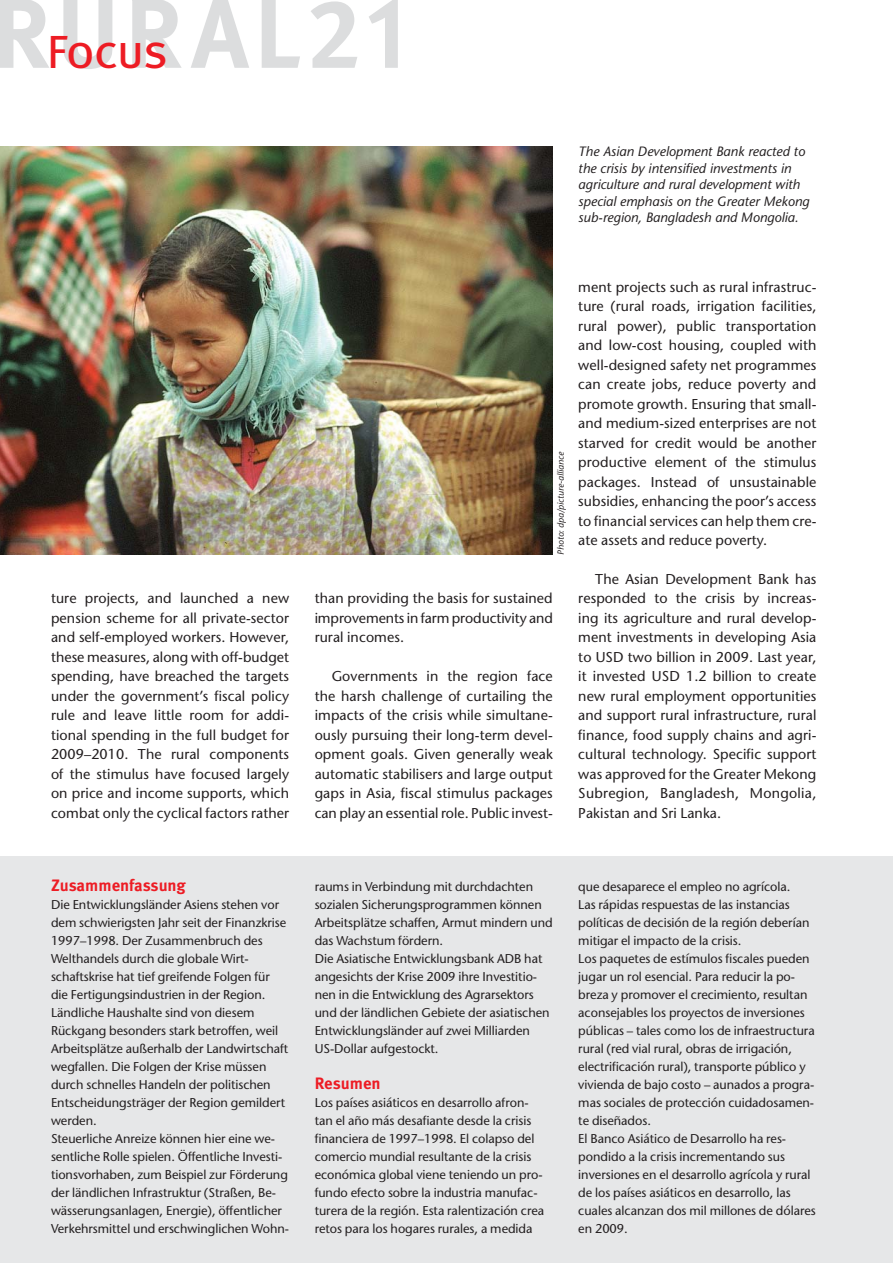
<style>
.page{position:relative;width:893px;height:1263px;background:#fff}
.page>*{position:absolute;margin:0;border:0;box-sizing:border-box;transform-origin:0 0}
.t1{font:46.5px "Meta Pro";letter-spacing:-.04em;color:#ed1c24}
.t2{font:700 16.5px "Meta Pro";letter-spacing:-.005em;color:#ed1c24}
.t3{font:15px "Stone Sans";color:#231f20}
.t4{font:14.25px/19.5px "Stone Sans";letter-spacing:.005em;color:#231f20;text-align:justify}
.t5{font:italic 13.5px/16.5px "Stone Sans";color:#231f20}
.t6{font:12.75px/18px "Stone Sans";letter-spacing:-.005em;color:#231f20}
.t7{font:italic 9px "Stone Sans";color:#231f20}
</style>
<div class="page">
<svg style="left:63px;top:0;width:49px;height:69px"></svg>
<svg style="left:191px;top:0;width:58px;height:68px"></svg>
<svg style="left:262px;top:0;width:38px;height:68px"></svg>
<svg style="left:311px;top:1px;width:46px;height:67px"></svg>
<svg style="left:369px;top:0;width:29px;height:68px"></svg>
<svg style="left:0;top:0;width:49px;height:68px"></svg>
<svg style="left:132px;top:0;width:50px;height:68px"></svg>
<div style="left:0;top:857px;width:893px;height:406px;background:#e6e7e8"></div>
<img style="left:0;top:146px;width:553px;height:409px">
<h1 class="t1" style="left:47px;top:33px;width:123px">Focus</h1>
<p class="t5" style="left:578px;top:145px;width:233px">The Asian Development Bank reacted to the crisis by intensified investments in agriculture and rural development with special emphasis on the Greater Mekong sub-region, Bangladesh and Mongolia.</p>
<p class="t7" style="left:557px;top:555px;width:104px;rotate:-90deg">Photo: dpa/picture-alliance</p>
<p class="t4" style="left:51px;top:590px;width:240px">ture projects, and launched a new pension scheme for all private-sector and self-employed workers. However, these measures, along with off-budget spending, have breached the targets under the government’s fiscal policy rule and leave little room for addi&shy;tional spending in the full budget for 2009–2010. The rural components of the stimulus have focused largely on price and income supports, which combat only the cyclical factors rather</p>
<p class="t4" style="left:315px;top:590px;width:240px">than providing the basis for sustained improvements in farm productivity and rural incomes.</p>
<p class="t4" style="left:315px;top:668px;width:240px;text-indent:17px">Governments in the region face the harsh challenge of curtailing the impacts of the crisis while simultane&shy;ously pursuing their long-term devel&shy;opment goals. Given generally weak automatic stabilisers and large output gaps in Asia, fiscal stimulus packages can play an essential role. Public invest-</p>
<p class="t4" style="left:578px;top:279px;width:240px">ment projects such as rural infrastruc&shy;ture (rural roads, irrigation facilities, rural power), public transportation and low-cost housing, coupled with well-designed safety net programmes can create jobs, reduce poverty and promote growth. Ensuring that small&shy;and medium-sized enterprises are not starved for credit would be another productive element of the stimulus packages. Instead of unsustainable subsidies, enhancing the poor’s access to financial services can help them cre&shy;ate assets and reduce poverty.</p>
<p class="t4" style="left:578px;top:571px;width:240px;text-indent:17px">The Asian Development Bank has responded to the crisis by increas&shy;ing its agriculture and rural develop&shy;ment investments in developing Asia to USD two billion in 2009. Last year, it invested USD 1.2 billion to create new rural employment opportunities and support rural infrastructure, rural finance, food supply chains and agri&shy;cultural technology. Specific support was approved for the Greater Mekong Subregion, Bangladesh, Mongolia, Pakistan and Sri Lanka.</p>
<p class="t2" style="left:51px;top:878px;width:136px">Zusammenfassung</p>
<p class="t6" style="left:51px;top:897px;width:240px">Die Entwicklungsländer Asiens stehen vor dem schwierigsten Jahr seit der Finanzkrise 1997–1998. Der Zusammenbruch des Welthandels durch die globale Wirt&shy;schaftskrise hat tief greifende Folgen für die Fertigungsindustrien in der Region.<br>Ländliche Haushalte sind von diesem Rückgang besonders stark betroffen, weil Arbeitsplätze außerhalb der Landwirtschaft wegfallen. Die Folgen der Krise müssen durch schnelles Handeln der politischen Entscheidungsträger der Region gemildert werden.<br>Steuerliche Anreize können hier eine we&shy;sentliche Rolle spielen. Öffentliche Investi&shy;tionsvorhaben, zum Beispiel zur Förderung der ländlichen Infrastruktur (Straßen, Be&shy;wässerungsanlagen, Energie), öffentlicher Verkehrsmittel und erschwinglichen Wohn-</p>
<p class="t3" style="left:51px;top:1223px;width:19px">24</p>
<p class="t6" style="left:315px;top:879px;width:240px">raums in Verbindung mit durchdachten sozialen Sicherungsprogrammen können Arbeitsplätze schaffen, Armut mindern und das Wachstum fördern.<br>Die Asiatische Entwicklungsbank ADB hat angesichts der Krise 2009 ihre Investitio&shy;nen in die Entwicklung des Agrarsektors und der ländlichen Gebiete der asiatischen Entwicklungsländer auf zwei Milliarden US-Dollar aufgestockt.</p>
<p class="t2" style="left:315px;top:1076px;width:68px">Resumen</p>
<p class="t6" style="left:315px;top:1095px;width:231px">Los países asiáticos en desarrollo afron&shy;tan el año más desafiante desde la crisis financiera de 1997–1998. El colapso del comercio mundial resultante de la crisis económica global viene teniendo un pro&shy;fundo efecto sobre la industria manufac&shy;turera de la región. Esta ralentización crea retos para los hogares rurales, a medida</p>
<p class="t6" style="left:578px;top:879px;width:239px">que desaparece el empleo no agrícola.<br>Las rápidas respuestas de las instancias políticas de decisión de la región deberían mitigar el impacto de la crisis.<br>Los paquetes de estímulos fiscales pueden jugar un rol esencial. Para reducir la po&shy;breza y promover el crecimiento, resultan aconsejables los proyectos de inversiones públicas – tales como los de infraestructura rural (red vial rural, obras de irrigación, electrificación rural), transporte público y vivienda de bajo costo – aunados a progra&shy;mas sociales de protección cuidadosamen&shy;te diseñados.<br>El Banco Asiático de Desarrollo ha res&shy;pondido a la crisis incrementando sus inversiones en el desarrollo agrícola y rural de los países asiáticos en desarrollo, las cuales alcanzan dos mil millones de dólares en 2009.</p>
</div>
